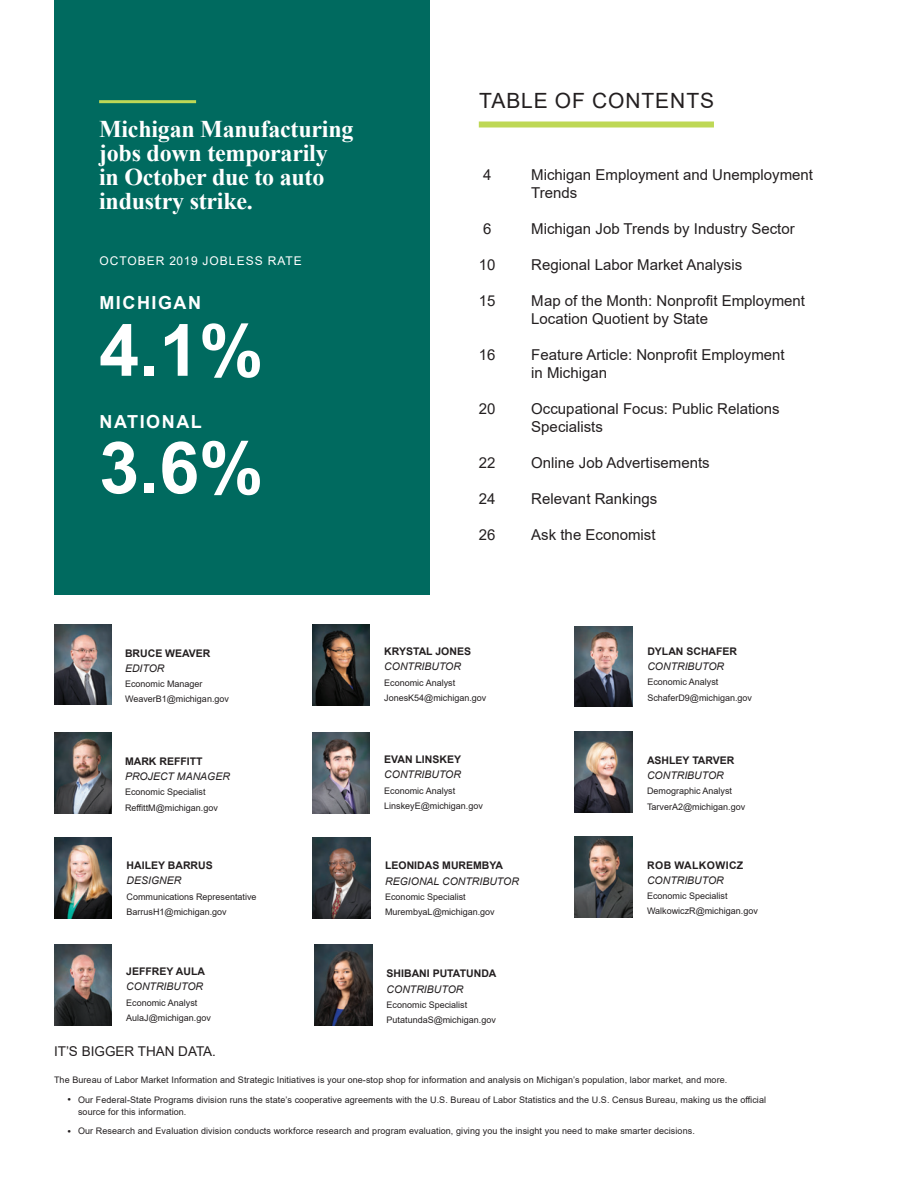
<style>
.page{position:relative;width:918px;height:1188px;background:#fff}
.page>*{position:absolute;margin:0;border:0;box-sizing:border-box;transform-origin:0 0}
.t1{font:700 72px "Arial";color:#fff}
.Callout_H1{font:700 24px/24px "Times New Roman";letter-spacing:-.01em;color:#fff}
.TOC_heading{font:21px "Arial";letter-spacing:.045em;color:#231f20}
.t2{font:700 18px "Arial";letter-spacing:.085em;color:#fff}
.Paragraph_Style_3{font:15px/18px "Arial";color:#231f20}
.TOC-_s{font:15px "Arial";color:#231f20}
.t3{font:13.5px "Arial";color:#231f20}
.t4{font:12px "Arial";letter-spacing:.085em;color:#fff}
.Body_Text_3{font:700 10.5px "Arial";color:#231f20}
.Body_Text_3-2{font:italic 10.5px "Arial";color:#231f20}
.Body_Text_3-3{font:700 10.5px "Arial";letter-spacing:.035em;color:#231f20}
.Body_Text_3-4{font:9px/12px "Arial";color:#231f20}
</style>
<div class="page">
<hr style="left:917px;top:0;width:1px;height:1188px;background:#bed856">
<div style="left:54px;top:0;width:376px;height:595px;background:#006a5f"></div>
<hr style="left:99px;top:100px;width:97px;height:3px;background:#bed856">
<img style="left:54px;top:624px;width:58px;height:81px">
<img style="left:54px;top:945px;width:58px;height:81px">
<img style="left:54px;top:732px;width:58px;height:81px">
<img style="left:314px;top:945px;width:58px;height:81px">
<img style="left:313px;top:838px;width:58px;height:81px">
<img style="left:575px;top:626px;width:57px;height:81px">
<div style="left:479px;top:122px;width:235px;height:6px;background:#bed856"></div>
<img style="left:54px;top:838px;width:58px;height:81px">
<img style="left:312px;top:732px;width:58px;height:81px">
<img style="left:575px;top:732px;width:57px;height:81px">
<img style="left:312px;top:624px;width:58px;height:81px">
<img style="left:575px;top:837px;width:57px;height:81px">
<p class="Callout_H1" style="left:99px;top:116px;width:256px">Michigan Manufacturing jobs down temporarily in October due to auto industry strike.</p>
<p class="t4" style="left:99px;top:253px;width:204px">OCTOBER 2019 JOBLESS RATE</p>
<p class="t2" style="left:99px;top:290px;width:103px">MICHIGAN</p>
<p class="t1" style="left:99px;top:300px;width:166px">4.1%</p>
<p class="t2" style="left:100px;top:409px;width:104px">NATIONAL</p>
<p class="t1" style="left:99px;top:417px;width:166px">3.6%</p>
<p class="TOC_heading" style="left:479px;top:86px;width:236px">TABLE OF CONTENTS</p>
<p class="Paragraph_Style_3" style="left:483px;top:166px;width:10px">4</p>
<p class="Paragraph_Style_3" style="left:531px;top:166px;width:283px">Michigan Employment and Unemployment<br>Trends</p>
<p class="Paragraph_Style_3" style="left:483px;top:220px;width:10px">6</p>
<p class="Paragraph_Style_3" style="left:531px;top:220px;width:265px">Michigan Job Trends by Industry Sector</p>
<p class="Paragraph_Style_3" style="left:479px;top:256px;width:18px">10</p>
<p class="Paragraph_Style_3" style="left:531px;top:256px;width:212px">Regional Labor Market Analysis</p>
<p class="Paragraph_Style_3" style="left:479px;top:292px;width:18px">15</p>
<p class="Paragraph_Style_3" style="left:531px;top:292px;width:275px">Map of the Month: Nonprofit Employment<br>Location Quotient by State</p>
<p class="Paragraph_Style_3" style="left:479px;top:346px;width:18px">16</p>
<p class="Paragraph_Style_3" style="left:531px;top:346px;width:255px">Feature Article: Nonprofit Employment in Michigan</p>
<p class="Paragraph_Style_3" style="left:479px;top:400px;width:18px">20</p>
<p class="Paragraph_Style_3" style="left:531px;top:400px;width:250px">Occupational Focus: Public Relations<br>Specialists</p>
<p class="Paragraph_Style_3" style="left:479px;top:454px;width:18px">22</p>
<p class="Paragraph_Style_3" style="left:531px;top:454px;width:180px">Online Job Advertisements</p>
<p class="Paragraph_Style_3" style="left:479px;top:490px;width:18px">24</p>
<p class="Paragraph_Style_3" style="left:531px;top:490px;width:127px">Relevant Rankings</p>
<p class="TOC-_s" style="left:479px;top:524px;width:18px">26</p>
<p class="TOC-_s" style="left:531px;top:524px;width:126px">Ask the Economist</p>
<p class="Body_Text_3" style="left:125px;top:645px;width:87px">BRUCE WEAVER</p>
<p class="Body_Text_3-2" style="left:125px;top:661px;width:41px">EDITOR</p>
<p class="Body_Text_3-4" style="left:125px;top:678px;width:79px">Economic Manager</p>
<p class="Body_Text_3-4" style="left:125px;top:693px;width:106px">WeaverB1@michigan.gov</p>
<p class="Body_Text_3" style="left:125px;top:754px;width:79px">MARK REFFITT</p>
<p class="Body_Text_3-2" style="left:125px;top:770px;width:107px">PROJECT MANAGER</p>
<p class="Body_Text_3-4" style="left:125px;top:786px;width:82px">Economic Specialist</p>
<p class="Body_Text_3-4" style="left:125px;top:801px;width:94px">ReffittM@michigan.gov</p>
<p class="Body_Text_3" style="left:127px;top:858px;width:88px">HAILEY BARRUS</p>
<p class="Body_Text_3-2" style="left:127px;top:874px;width:56px">DESIGNER</p>
<p class="Body_Text_3-4" style="left:127px;top:891px;width:132px">Communications Representative</p>
<p class="Body_Text_3-4" style="left:127px;top:906px;width:102px">BarrusH1@michigan.gov</p>
<p class="Body_Text_3" style="left:126px;top:964px;width:80px">JEFFREY AULA</p>
<p class="Body_Text_3-2" style="left:126px;top:980px;width:78px">CONTRIBUTOR</p>
<p class="Body_Text_3-4" style="left:126px;top:996px;width:73px">Economic Analyst</p>
<p class="Body_Text_3-4" style="left:126px;top:1012px;width:86px">AulaJ@michigan.gov</p>
<p class="Body_Text_3" style="left:384px;top:644px;width:88px">KRYSTAL JONES</p>
<p class="Body_Text_3-2" style="left:384px;top:660px;width:78px">CONTRIBUTOR</p>
<p class="Body_Text_3-4" style="left:384px;top:677px;width:73px">Economic Analyst</p>
<p class="Body_Text_3-4" style="left:384px;top:692px;width:104px">JonesK54@michigan.gov</p>
<p class="Body_Text_3" style="left:384px;top:752px;width:78px">EVAN LINSKEY</p>
<p class="Body_Text_3-2" style="left:384px;top:768px;width:78px">CONTRIBUTOR</p>
<p class="Body_Text_3-4" style="left:384px;top:785px;width:73px">Economic Analyst</p>
<p class="Body_Text_3-4" style="left:384px;top:800px;width:100px">LinskeyE@michigan.gov</p>
<p class="Body_Text_3" style="left:385px;top:858px;width:120px">LEONIDAS MUREMBYA</p>
<p class="Body_Text_3-2" style="left:385px;top:874px;width:135px">REGIONAL CONTRIBUTOR</p>
<p class="Body_Text_3-4" style="left:385px;top:891px;width:82px">Economic Specialist</p>
<p class="Body_Text_3-4" style="left:385px;top:906px;width:111px">MurembyaL@michigan.gov</p>
<p class="Body_Text_3" style="left:387px;top:966px;width:111px">SHIBANI PUTATUNDA</p>
<p class="Body_Text_3-2" style="left:387px;top:982px;width:78px">CONTRIBUTOR</p>
<p class="Body_Text_3-4" style="left:387px;top:999px;width:82px">Economic Specialist</p>
<p class="Body_Text_3-4" style="left:387px;top:1014px;width:111px">PutatundaS@michigan.gov</p>
<p class="Body_Text_3" style="left:647px;top:644px;width:91px">DYLAN SCHAFER</p>
<p class="Body_Text_3-2" style="left:647px;top:660px;width:78px">CONTRIBUTOR</p>
<p class="Body_Text_3-4" style="left:647px;top:676px;width:73px">Economic Analyst</p>
<p class="Body_Text_3-4" style="left:647px;top:691px;width:106px">SchaferD9@michigan.gov</p>
<p class="Body_Text_3" style="left:647px;top:753px;width:89px">ASHLEY TARVER</p>
<p class="Body_Text_3-2" style="left:647px;top:768px;width:78px">CONTRIBUTOR</p>
<p class="Body_Text_3-4" style="left:647px;top:785px;width:87px">Demographic Analyst</p>
<p class="Body_Text_3-4" style="left:647px;top:800px;width:100px">TarverA2@michigan.gov</p>
<p class="Body_Text_3-3" style="left:647px;top:857px;width:98px">ROB WALKOWICZ</p>
<p class="Body_Text_3-2" style="left:647px;top:873px;width:78px">CONTRIBUTOR</p>
<p class="Body_Text_3-4" style="left:647px;top:890px;width:82px">Economic Specialist</p>
<p class="Body_Text_3-4" style="left:647px;top:905px;width:112px">WalkowiczR@michigan.gov</p>
<p class="t3" style="left:54px;top:1042px;width:164px">IT’S BIGGER THAN DATA.</p>
<p class="Body_Text_3-4" style="left:54px;top:1074px;width:675px">The Bureau of Labor Market Information and Strategic Initiatives is your one-stop shop for information and analysis on Michigan’s population, labor market, and more.</p>
<p class="Body_Text_3-4" style="left:78px;top:1093px;width:690px;text-indent:-11px"><sup>●</sup> Our Federal-State Programs division runs the state’s cooperative agreements with the U.S. Bureau of Labor Statistics and the U.S. Census Bureau, making us the official source for this information.</p>
<p class="Body_Text_3-4" style="left:68px;top:1125px;width:629px"><sup>●</sup> Our Research and Evaluation division conducts workforce research and program evaluation, giving you the insight you need to make smarter decisions.</p>
</div>
